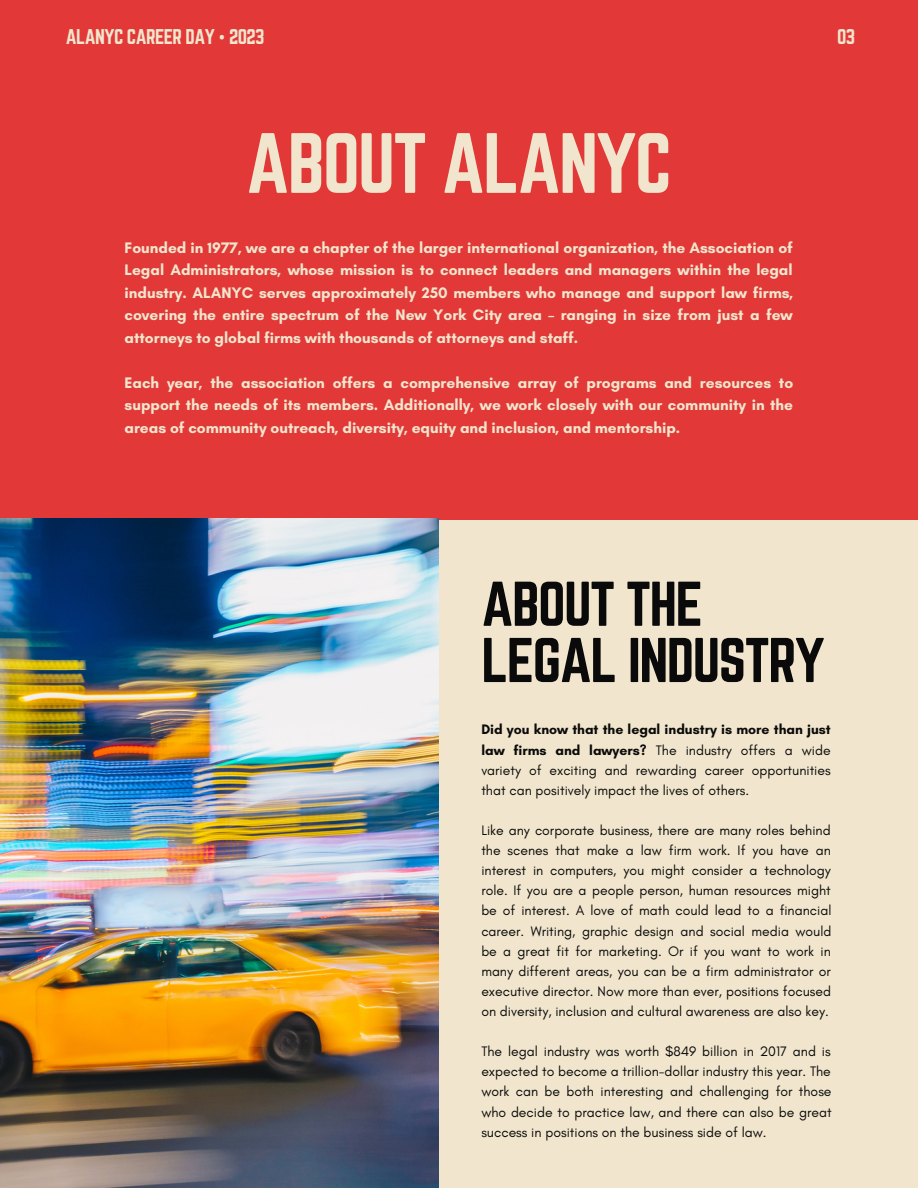
<style>
.page{position:relative;width:918px;height:1188px;background:#f1e6cd}
.page>*{position:absolute;margin:0;border:0;box-sizing:border-box;transform-origin:0 0}
.t1{font:74.7px "Norwester";letter-spacing:-.03em;color:#f1e6cd}
.t2{font:55.2px/56.2px "Norwester";letter-spacing:-.03em;color:#0a0a0a}
.t3{font:18.6px "Norwester";letter-spacing:-.03em;color:#f1e6cd}
.t4{font:700 15.45px/22.5px "Glacial Indifference";color:#f1e6cd;text-align:justify}
.t5{font:13.95px/20.1px "Glacial Indifference";color:#0a0a0a;text-align:justify}
.s1{font-family:"Noto Sans"}
.s2{font-weight:700}
</style>
<div class="page">
<div style="left:0;top:0;width:918px;height:520px;background:#e23838"></div>
<img style="left:0;top:518px;width:438px;height:670px">
<h3 class="t3" style="left:66px;top:26px;width:200px">ALANYC CAREER DAY <span class="s1">•</span> 2023</h3>
<h3 class="t3" style="left:837px;top:26px;width:20px">03</h3>
<h1 class="t1" style="left:246px;top:118px;width:427px">ABOUT ALANYC</h1>
<p class="t4" style="left:125px;top:236px;width:670px">Founded in 1977, we are a chapter of the larger international organization, the Association of Legal Administrators, whose mission is to connect leaders and managers within the legal industry. ALANYC serves approximately 250 members who manage and support law firms, covering the entire spectrum of the New York City area – ranging in size from just a few attorneys to global firms with thousands of attorneys and staff.</p>
<p class="t4" style="left:125px;top:371px;width:670px">Each year, the association offers a comprehensive array of programs and resources to support the needs of its members. Additionally, we work closely with our community in the areas of community outreach, diversity, equity and inclusion, and mentorship.</p>
<h2 class="t2" style="left:481px;top:576px;width:345px">ABOUT THE<br>LEGAL INDUSTRY</h2>
<p class="t5" style="left:481px;top:720px;width:351px"><span class="s2">Did you know that the legal industry is more than just law firms and lawyers?</span> The industry offers a wide variety of exciting and rewarding career opportunities that can positively impact the lives of others.</p>
<p class="t5" style="left:481px;top:820px;width:352px">Like any corporate business, there are many roles behind the scenes that make a law firm work. If you have an interest in computers, you might consider a technology role. If you are a people person, human resources might be of interest. A love of math could lead to a financial career. Writing, graphic design and social media would be a great fit for marketing. Or if you want to work in many different areas, you can be a firm administrator or executive director. Now more than ever, positions focused on diversity, inclusion and cultural awareness are also key.</p>
<p class="t5" style="left:481px;top:1041px;width:352px">The legal industry was worth $849 billion in 2017 and is expected to become a trillion-dollar industry this year. The work can be both interesting and challenging for those who decide to practice law, and there can also be great success in positions on the business side of law.</p>
</div>
